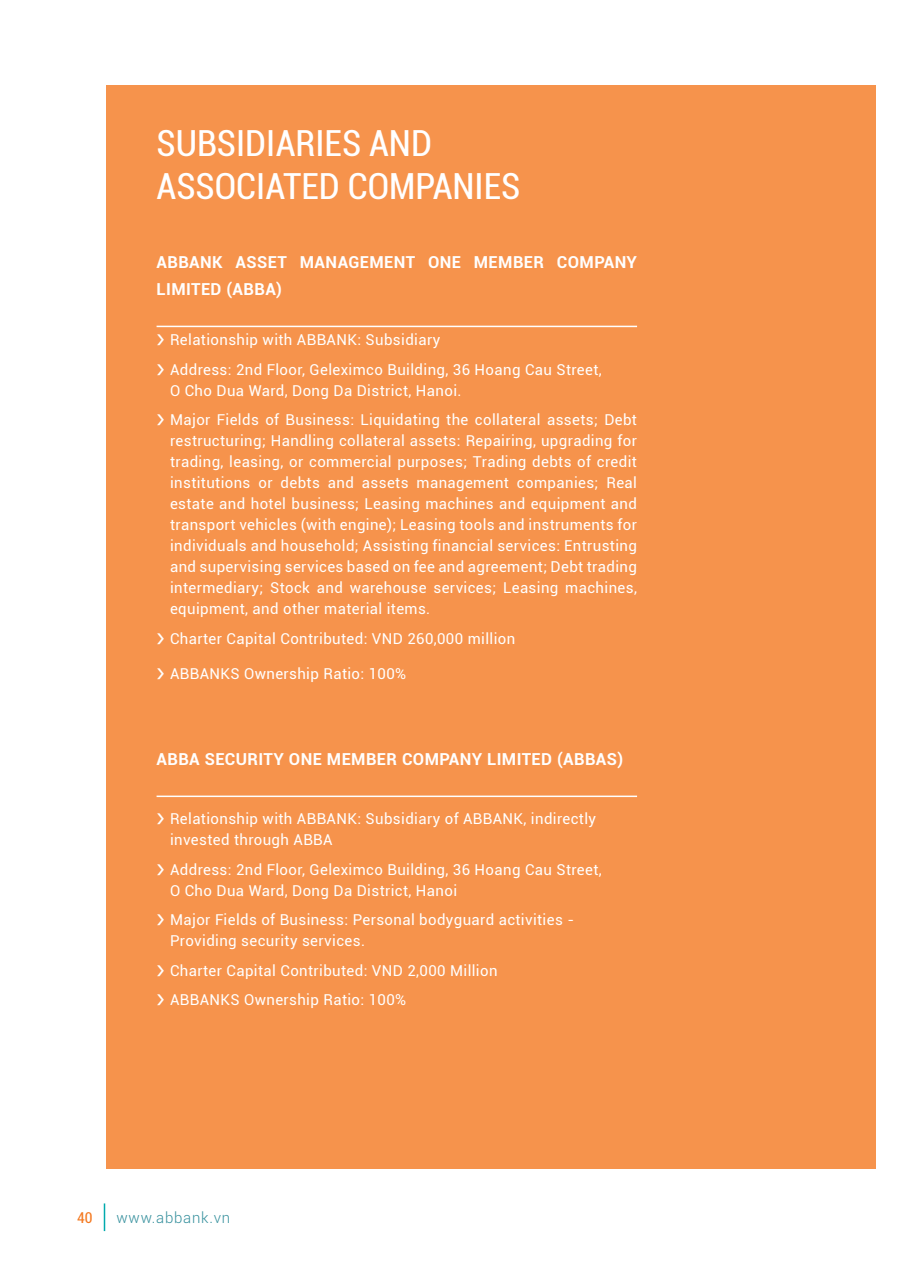
<style>
.page{position:relative;width:910px;height:1280px;background:#fff}
.page>*{position:absolute;margin:0;border:0;box-sizing:border-box;transform-origin:0 0}
.t1{font:condensed 36px/43.2px "Roboto";color:#fff}
.t2{font:700 16.5px/27px "Roboto";letter-spacing:.025em;color:#fff}
.t3{font:15px/21px "Roboto";letter-spacing:.025em;color:#fff}
.t4{font:300 15px "Roboto";letter-spacing:.05em;color:#36909d}
.t5{font:condensed 15px "Roboto";color:#f47920}
</style>
<div class="page">
<svg style="left:104px;top:1203px;width:1px;height:28px"></svg>
<div style="left:106px;top:85px;width:770px;height:1083px;background:#f6934c"></div>
<hr style="left:157px;top:326px;width:480px;height:1px;background:#fff">
<hr style="left:157px;top:795px;width:480px;height:2px;background:#fff">
<h1 class="t1" style="left:157px;top:120px;width:365px">SUBSIDIARIES AND<br>ASSOCIATED COMPANIES</h1>
<p class="t2" style="left:157px;top:248px;width:482px">ABBANK ASSET MANAGEMENT ONE MEMBER COMPANY<br>LIMITED (ABBA)</p>
<p class="t3" style="left:157px;top:325px;width:447px;line-height:29.5px">❯ Relationship with ABBANK: Subsidiary<br>❯ Address: 2nd Floor, Geleximco Building, 36 Hoang Cau Street,</p>
<p class="t3" style="left:157px;top:375px;width:482px;line-height:29.5px;text-indent:14px">O Cho Dua Ward, Dong Da District, Hanoi.<br>❯ Major Fields of Business: Liquidating the collateral assets; Debt</p>
<p class="t3" style="left:170px;top:430px;width:468px;text-align:justify">restructuring; Handling collateral assets: Repairing, upgrading for trading, leasing, or commercial purposes; Trading debts of credit institutions or debts and assets management companies; Real estate and hotel business; Leasing machines and equipment and transport vehicles (with engine); Leasing tools and instruments for individuals and household; Assisting financial services: Entrusting and supervising services based on fee and agreement; Debt trading intermediary; Stock and warehouse services; Leasing machines, equipment, and other material items.</p>
<p class="t3" style="left:157px;top:627px;width:360px">❯ Charter Capital Contributed: VND 260,000 million</p>
<p class="t3" style="left:157px;top:663px;width:251px">❯ ABBANKS Ownership Ratio: 100%</p>
<p class="t2" style="left:157px;top:745px;width:468px">ABBA SECURITY ONE MEMBER COMPANY LIMITED (ABBAS)</p>
<p class="t3" style="left:170px;top:808px;width:428px;text-indent:-14px">❯ Relationship with ABBANK: Subsidiary of ABBANK, indirectly invested through ABBA</p>
<p class="t3" style="left:170px;top:858px;width:433px;text-indent:-14px">❯ Address: 2nd Floor, Geleximco Building, 36 Hoang Cau Street,<br>O Cho Dua Ward, Dong Da District, Hanoi</p>
<p class="t3" style="left:170px;top:909px;width:406px;text-indent:-14px">❯ Major Fields of Business: Personal bodyguard activities -<br>Providing security services.</p>
<p class="t3" style="left:157px;top:955px;width:342px;line-height:29.5px">❯ Charter Capital Contributed: VND 2,000 Million ❯ ABBANKS Ownership Ratio: 100%</p>
<p class="t5" style="left:77px;top:1207px;width:17px">40</p>
<p class="t4" style="left:117px;top:1207px;width:115px">www.abbank.vn</p>
</div>
